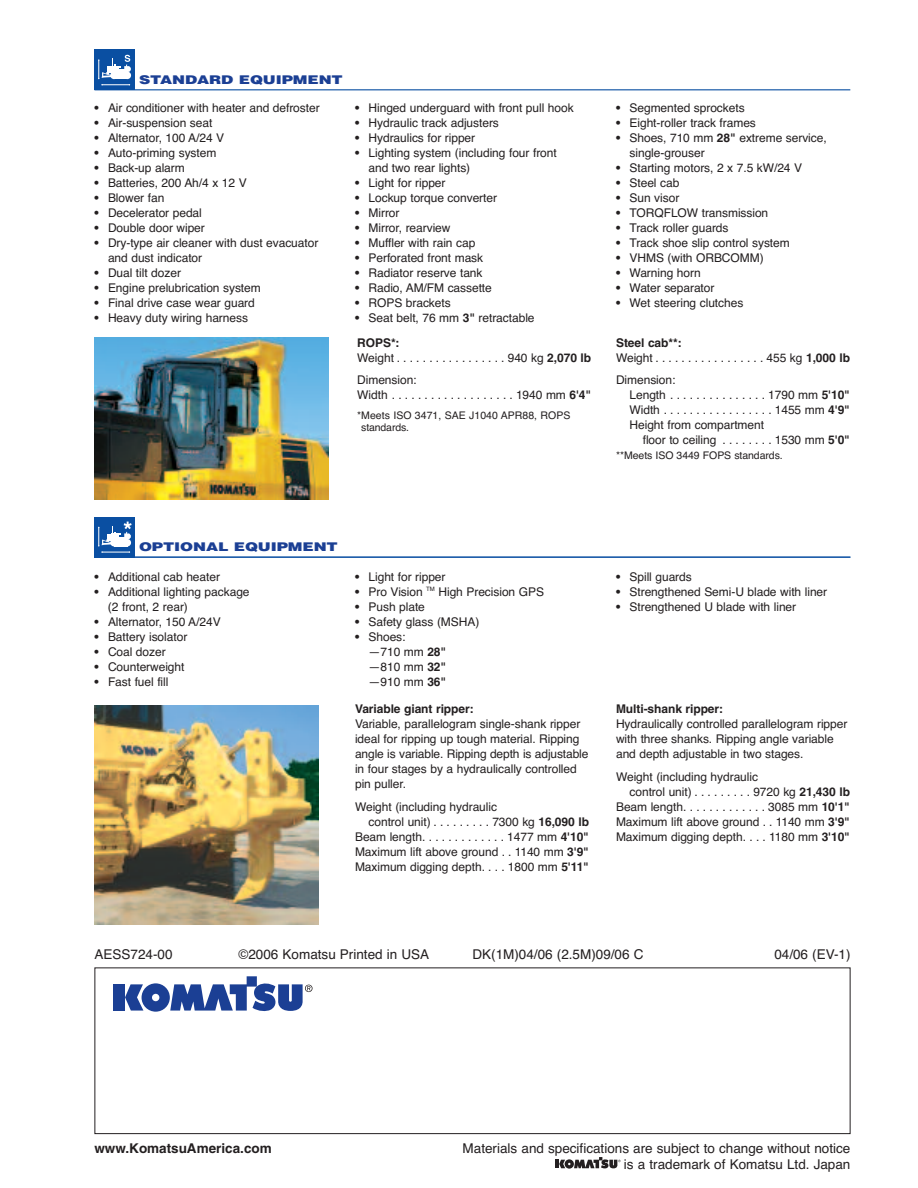
<style>
.page{position:relative;width:918px;height:1188px;background:#fff}
.page>*{position:absolute;margin:0;border:0;box-sizing:border-box;transform-origin:0 0}
.t1{font:13.5px/16.5px "Helvetica";color:#231f20;text-align:right}
.t2{font:700 13.5px "Helvetica";color:#231f20}
.t3{font:12px/15px "Helvetica";letter-spacing:-.005em;color:#231f20}
.t4{font:700 12px "Helvetica";letter-spacing:-.005em;color:#231f20}
.t5{font:900 12px "Helvetica";letter-spacing:-.005em;color:#1b3f94;scale:1.3 1}
.t6{font:10.5px/12px "Helvetica";letter-spacing:-.005em;color:#231f20}
.s1{font-weight:700}
</style>
<div class="page">
<div style="left:94px;top:968px;width:756px;height:166px;border:1px solid #231f20"></div>
<div style="left:114px;top:984px;width:11px;height:27px;background:#1b3f94"></div>
<svg style="left:125px;top:976px;width:187px;height:36px"></svg>
<div style="left:94px;top:50px;width:41px;height:40px;background:#0a4fa2"></div>
<svg style="left:98px;top:55px;width:33px;height:30px"></svg>
<hr style="left:95px;top:89px;width:755px;height:1px;background:#0a4fa2">
<div style="left:94px;top:517px;width:41px;height:40px;background:#0a4fa2"></div>
<svg style="left:98px;top:522px;width:34px;height:31px"></svg>
<hr style="left:95px;top:557px;width:755px;height:1px;background:#0a4fa2">
<img style="left:94px;top:338px;width:234px;height:161px">
<img style="left:94px;top:705px;width:225px;height:220px">
<svg style="left:556px;top:1157px;width:65px;height:12px"></svg>
<p class="t5" style="left:139px;top:72px;width:158px">STANDARD EQUIPMENT</p>
<p class="t3" style="left:94px;top:101px;width:227px"><span class="s1">•</span> Air conditioner with heater and defroster</p>
<p class="t3" style="left:94px;top:116px;width:119px"><span class="s1">•</span> Air-suspension seat</p>
<p class="t3" style="left:94px;top:131px;width:131px"><span class="s1">•</span> Alternator, 100 A/24 V</p>
<p class="t3" style="left:94px;top:146px;width:123px"><span class="s1">•</span> Auto-priming system</p>
<p class="t3" style="left:94px;top:161px;width:92px"><span class="s1">•</span> Back-up alarm</p>
<p class="t3" style="left:94px;top:176px;width:154px"><span class="s1">•</span> Batteries, 200 Ah/4 x 12 V</p>
<p class="t3" style="left:94px;top:191px;width:71px"><span class="s1">•</span> Blower fan</p>
<p class="t3" style="left:94px;top:206px;width:109px"><span class="s1">•</span> Decelerator pedal</p>
<p class="t3" style="left:94px;top:221px;width:112px"><span class="s1">•</span> Double door wiper</p>
<p class="t3" style="left:108px;top:236px;width:212px;text-indent:-14px"><span class="s1">•</span> Dry-type air cleaner with dust evacuator and dust indicator</p>
<p class="t3" style="left:94px;top:266px;width:88px"><span class="s1">•</span> Dual tilt dozer</p>
<p class="t3" style="left:94px;top:281px;width:168px"><span class="s1">•</span> Engine prelubrication system</p>
<p class="t3" style="left:94px;top:296px;width:162px"><span class="s1">•</span> Final drive case wear guard</p>
<p class="t3" style="left:94px;top:311px;width:155px"><span class="s1">•</span> Heavy duty wiring harness</p>
<p class="t3" style="left:355px;top:101px;width:220px"><span class="s1">•</span> Hinged underguard with front pull hook</p>
<p class="t3" style="left:355px;top:116px;width:145px"><span class="s1">•</span> Hydraulic track adjusters</p>
<p class="t3" style="left:355px;top:131px;width:122px"><span class="s1">•</span> Hydraulics for ripper</p>
<p class="t3" style="left:369px;top:146px;width:190px;text-indent:-14px"><span class="s1">•</span> Lighting system (including four front and two rear lights)</p>
<p class="t3" style="left:355px;top:176px;width:92px"><span class="s1">•</span> Light for ripper</p>
<p class="t3" style="left:355px;top:191px;width:144px"><span class="s1">•</span> Lockup torque converter</p>
<p class="t3" style="left:355px;top:206px;width:46px"><span class="s1">•</span> Mirror</p>
<p class="t3" style="left:355px;top:221px;width:97px"><span class="s1">•</span> Mirror, rearview</p>
<p class="t3" style="left:355px;top:236px;width:122px"><span class="s1">•</span> Muffler with rain cap</p>
<p class="t3" style="left:355px;top:251px;width:130px"><span class="s1">•</span> Perforated front mask</p>
<p class="t3" style="left:355px;top:266px;width:129px"><span class="s1">•</span> Radiator reserve tank</p>
<p class="t3" style="left:355px;top:281px;width:138px"><span class="s1">•</span> Radio, AM/FM cassette</p>
<p class="t3" style="left:355px;top:296px;width:97px"><span class="s1">•</span> ROPS brackets</p>
<p class="t3" style="left:355px;top:311px;width:181px"><span class="s1">•</span> Seat belt, 76 mm <span class="s1">3"</span> retractable</p>
<p class="t3" style="left:357px;top:335px;width:235px"><span class="s1">ROPS*:<br></span>Weight.................940kg<span class="s1">2,070lb</span></p>
<p class="t3" style="left:357px;top:373px;width:235px">Dimension:<br>Width...................1940mm<span class="s1">6'4"</span></p>
<p class="t6" style="left:361px;top:409px;width:211px;text-indent:-4px">*Meets ISO 3471, SAE J1040 APR88, ROPS standards.</p>
<p class="t3" style="left:616px;top:101px;width:130px"><span class="s1">•</span> Segmented sprockets</p>
<p class="t3" style="left:616px;top:116px;width:141px"><span class="s1">•</span> Eight-roller track frames</p>
<p class="t3" style="left:630px;top:131px;width:199px;text-indent:-14px"><span class="s1">•</span> Shoes, 710 mm <span class="s1">28"</span> extreme service, single-grouser</p>
<p class="t3" style="left:616px;top:161px;width:188px"><span class="s1">•</span> Starting motors, 2 x 7.5 kW/24 V</p>
<p class="t3" style="left:616px;top:176px;width:65px"><span class="s1">•</span> Steel cab</p>
<p class="t3" style="left:616px;top:191px;width:65px"><span class="s1">•</span> Sun visor</p>
<p class="t3" style="left:616px;top:206px;width:154px"><span class="s1">•</span> TORQFLOW transmission</p>
<p class="t3" style="left:616px;top:221px;width:114px"><span class="s1">•</span> Track roller guards</p>
<p class="t3" style="left:616px;top:236px;width:175px"><span class="s1">•</span> Track shoe slip control system</p>
<p class="t3" style="left:616px;top:251px;width:149px"><span class="s1">•</span> VHMS (with ORBCOMM)</p>
<p class="t3" style="left:616px;top:266px;width:86px"><span class="s1">•</span> Warning horn</p>
<p class="t3" style="left:616px;top:281px;width:100px"><span class="s1">•</span> Water separator</p>
<p class="t3" style="left:616px;top:296px;width:129px"><span class="s1">•</span> Wet steering clutches</p>
<p class="t3" style="left:616px;top:335px;width:235px"><span class="s1">Steel cab**:<br></span>Weight.................455kg<span class="s1">1,000lb</span></p>
<p class="t3" style="left:630px;top:373px;width:222px;text-indent:-13px">Dimension:<br>Length...............1790mm<span class="s1">5'10"<br></span>Width.................1455mm<span class="s1">4'9"<br></span>Height from compartment</p>
<p class="t3" style="left:643px;top:433px;width:209px">floor to ceiling . . . . . . . . 1530 mm <span class="s1">5'0"</span></p>
<p class="t6" style="left:616px;top:450px;width:168px">**Meets ISO 3449 FOPS standards.</p>
<p class="t5" style="left:139px;top:540px;width:154px">OPTIONAL EQUIPMENT</p>
<p class="t3" style="left:94px;top:569px;width:127px"><span class="s1">•</span> Additional cab heater</p>
<p class="t3" style="left:108px;top:584px;width:143px;text-indent:-13px"><span class="s1">•</span> Additional lighting package (2 front, 2 rear)</p>
<p class="t3" style="left:94px;top:614px;width:128px"><span class="s1">•</span> Alternator, 150 A/24V</p>
<p class="t3" style="left:94px;top:629px;width:94px"><span class="s1">•</span> Battery isolator</p>
<p class="t3" style="left:94px;top:644px;width:73px"><span class="s1">•</span> Coal dozer</p>
<p class="t3" style="left:94px;top:659px;width:92px"><span class="s1">•</span> Counterweight</p>
<p class="t3" style="left:94px;top:674px;width:75px"><span class="s1">•</span> Fast fuel fill</p>
<p class="t3" style="left:355px;top:569px;width:92px"><span class="s1">•</span> Light for ripper</p>
<p class="t3" style="left:355px;top:584px;width:190px"><span class="s1">•</span> Pro Vision <sup>TM</sup> High Precision GPS</p>
<p class="t3" style="left:355px;top:599px;width:71px"><span class="s1">•</span> Push plate</p>
<p class="t3" style="left:355px;top:614px;width:126px"><span class="s1">•</span> Safety glass (MSHA)</p>
<p class="t3" style="left:369px;top:629px;width:79px;text-indent:-14px"><span class="s1">•</span> Shoes:<br>—710 mm <span class="s1">28" </span>—810 mm <span class="s1">32" </span>—910 mm <span class="s1">36"</span></p>
<p class="t4" style="left:355px;top:705px;width:120px">Variable giant ripper:</p>
<p class="t3" style="left:355px;top:717px;width:235px">Variable, parallelogram single-shank ripper ideal for ripping up tough material. Ripping angle is variable. Ripping depth is adjustable in four stages by a hydraulically controlled pin puller.</p>
<p class="t3" style="left:355px;top:799px;width:144px">Weight (including hydraulic</p>
<p class="t3" style="left:369px;top:814px;width:222px">control unit) . . . . . . . . . 7300 kg <span class="s1">16,090 lb</span></p>
<p class="t3" style="left:355px;top:829px;width:235px">Beam length. . . . . . . . . . . . . 1477 mm <span class="s1">4'10"</span></p>
<p class="t3" style="left:355px;top:844px;width:235px">Maximum lift above ground . . 1140 mm <span class="s1">3'9"</span></p>
<p class="t3" style="left:355px;top:859px;width:235px">Maximum digging depth. . . . 1800 mm <span class="s1">5'11"</span></p>
<p class="t3" style="left:616px;top:569px;width:77px"><span class="s1">•</span> Spill guards</p>
<p class="t3" style="left:616px;top:584px;width:213px"><span class="s1">•</span> Strengthened Semi-U blade with liner</p>
<p class="t3" style="left:616px;top:599px;width:182px"><span class="s1">•</span> Strengthened U blade with liner</p>
<p class="t4" style="left:616px;top:705px;width:109px">Multi-shank ripper:</p>
<p class="t3" style="left:616px;top:717px;width:233px">Hydraulically controlled parallelogram ripper with three shanks. Ripping angle variable and depth adjustable in two stages.</p>
<p class="t3" style="left:616px;top:769px;width:144px">Weight (including hydraulic</p>
<p class="t3" style="left:630px;top:784px;width:222px">control unit) . . . . . . . . . 9720 kg <span class="s1">21,430 lb</span></p>
<p class="t3" style="left:616px;top:799px;width:235px">Beam length. . . . . . . . . . . . . 3085 mm <span class="s1">10'1"</span></p>
<p class="t3" style="left:616px;top:814px;width:235px">Maximum lift above ground . . 1140 mm <span class="s1">3'9"</span></p>
<p class="t3" style="left:616px;top:829px;width:235px">Maximum digging depth. . . . 1180 mm <span class="s1">3'10"</span></p>
<p class="t1" style="left:94px;top:946px;width:80px">AESS724-00</p>
<p class="t1" style="left:238px;top:946px;width:192px">©2006 Komatsu Printed in USA</p>
<p class="t1" style="left:472px;top:946px;width:172px">DK(1M)04/06 (2.5M)09/06 C</p>
<p class="t1" style="left:774px;top:946px;width:78px">04/06 (EV-1)</p>
<p class="t2" style="left:94px;top:1143px;width:179px">www.KomatsuAmerica.com</p>
<p class="t1" style="left:463px;top:1140px;width:389px">Materials and specifications are subject to change without notice is a trademark of Komatsu Ltd. Japan</p>
</div>
